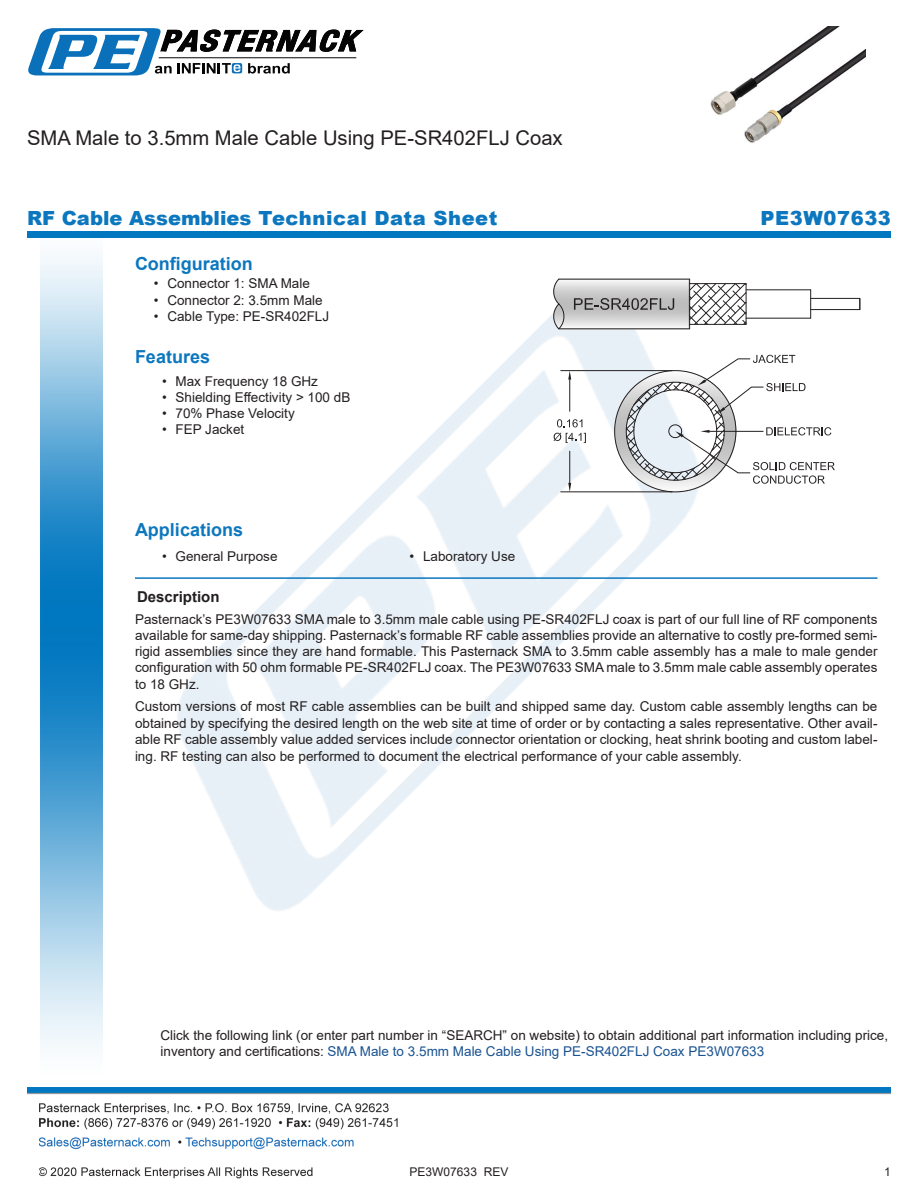
<style>
.page{position:relative;width:918px;height:1188px;background:#fff}
.page>*{position:absolute;margin:0;border:0;box-sizing:border-box;transform-origin:0 0}
.Web_Description_Para{font:20.25px "Arial";color:#231f20}
.t1{font:900 19.5px "Arial";letter-spacing:.01em;color:#0c77be}
.t2{font:900 19.5px "Arial";letter-spacing:.03em;color:#0c77be}
.Head1{font:700 18px "Arial";color:#0c77be}
.Head1-2{font:700 15px "Arial";color:#231f20}
.MarketingDescription{font:13.5px/16.2px "Arial";color:#231f20;text-align:justify}
.Description_and_PN_L{font:13.5px/16.2px "Arial";color:#231f20}
.t3{font:12px "Arial";color:#231f20}
.s1{color:#1a5392}
</style>
<div class="page">
<img style="left:39px;top:1103px;width:359px;height:76px">
<img style="left:102px;top:255px;width:710px;height:715px">
<img style="left:27px;top:1088px;width:864px;height:7px">
<img style="left:40px;top:237px;width:62px;height:811px">
<div style="left:27px;top:231px;width:864px;height:6px;background:#0177c0"></div>
<svg style="left:28px;top:28px;width:336px;height:47px"></svg>
<hr style="left:135px;top:577px;width:743px;height:2px;background:#0c77be">
<hr style="left:561px;top:370px;width:111px;height:1px;background:#231f20">
<hr style="left:561px;top:492px;width:111px;height:1px;background:#231f20">
<hr style="left:569px;top:380px;width:1px;height:31px;background:#231f20">
<hr style="left:569px;top:451px;width:1px;height:32px;background:#231f20">
<svg style="left:568px;top:371px;width:3px;height:9px"></svg>
<svg style="left:568px;top:483px;width:3px;height:9px"></svg>
<svg style="left:553px;top:419px;width:33px;height:24px"></svg>
<img style="left:565px;top:280px;width:124px;height:49px">
<hr style="left:559px;top:329px;width:130px;height:1px;background:#231f20">
<hr style="left:559px;top:279px;width:130px;height:1px;background:#231f20">
<hr style="left:746px;top:318px;width:65px;height:1px;background:#231f20">
<hr style="left:746px;top:290px;width:65px;height:1px;background:#231f20">
<svg style="left:690px;top:284px;width:56px;height:40px"></svg>
<hr style="left:746px;top:284px;width:1px;height:40px;background:#231f20">
<hr style="left:689px;top:279px;width:1px;height:50px;background:#231f20">
<hr style="left:689px;top:324px;width:57px;height:1px;background:#231f20">
<hr style="left:689px;top:283px;width:57px;height:1px;background:#231f20">
<svg style="left:810px;top:290px;width:51px;height:28px"></svg>
<svg style="left:614px;top:355px;width:221px;height:137px"></svg>
<svg style="left:552px;top:279px;width:13px;height:50px"></svg>
<svg style="left:574px;top:298px;width:100px;height:13px"></svg>
<img style="left:710px;top:27px;width:156px;height:116px">
<h1 class="Web_Description_Para" style="left:27px;top:124px;width:537px">SMA Male to 3.5mm Male Cable Using PE-SR402FLJ Coax</h1>
<p class="t1" style="left:27px;top:204px;width:472px">RF Cable Assemblies Technical Data Sheet</p>
<p class="t2" style="left:761px;top:204px;width:132px">PE3W07633</p>
<p class="Head1" style="left:135px;top:251px;width:119px">Configuration</p>
<p class="MarketingDescription" style="left:154px;top:276px;width:158px">• Connector 1: SMA Male</p>
<p class="MarketingDescription" style="left:154px;top:292px;width:170px">• Connector 2: 3.5mm Male</p>
<p class="MarketingDescription" style="left:154px;top:308px;width:177px">• Cable Type: PE-SR402FLJ</p>
<p class="Head1" style="left:135px;top:344px;width:77px">Features</p>
<p class="MarketingDescription" style="left:162px;top:373px;width:158px">• Max Frequency 18 GHz</p>
<p class="MarketingDescription" style="left:162px;top:389px;width:190px">• Shielding Effectivity &gt; 100 dB</p>
<p class="MarketingDescription" style="left:162px;top:405px;width:134px">• 70% Phase Velocity</p>
<p class="MarketingDescription" style="left:162px;top:421px;width:84px">• FEP Jacket</p>
<p class="Head1" style="left:135px;top:517px;width:110px">Applications</p>
<p class="MarketingDescription" style="left:162px;top:548px;width:117px">• General Purpose</p>
<p class="MarketingDescription" style="left:410px;top:548px;width:107px">• Laboratory Use</p>
<p class="Head1-2" style="left:137px;top:586px;width:84px">Description</p>
<p class="MarketingDescription" style="left:135px;top:611px;width:744px">Pasternack’s PE3W07633 SMA male to 3.5mm male cable using PE-SR402FLJ coax is part of our full line of RF components available for same-day shipping. Pasternack’s formable RF cable assemblies provide an alternative to costly pre-formed semi&shy;rigid assemblies since they are hand formable. This Pasternack SMA to 3.5mm cable assembly has a male to male gender configuration with 50 ohm formable PE-SR402FLJ coax. The PE3W07633 SMA male to 3.5mm male cable assembly operates to 18 GHz.</p>
<p class="MarketingDescription" style="left:135px;top:698px;width:744px">Custom versions of most RF cable assemblies can be built and shipped same day. Custom cable assembly lengths can be obtained by specifying the desired length on the web site at time of order or by contacting a sales representative. Other avail&shy;able RF cable assembly value added services include connector orientation or clocking, heat shrink booting and custom label&shy;ing. RF testing can also be performed to document the electrical performance of your cable assembly.</p>
<p class="Description_and_PN_L" style="left:160px;top:1027px;width:729px">Click the following link (or enter part number in “SEARCH” on website) to obtain additional part information including price, inventory and certifications: <span class="s1">SMA Male to 3.5mm Male Cable Using PE-SR402FLJ Coax PE3W07633</span></p>
<p class="t3" style="left:410px;top:1163px;width:100px">PE3W07633 REV</p>
<p class="t3" style="left:884px;top:1164px;width:8px">1</p>
</div>
